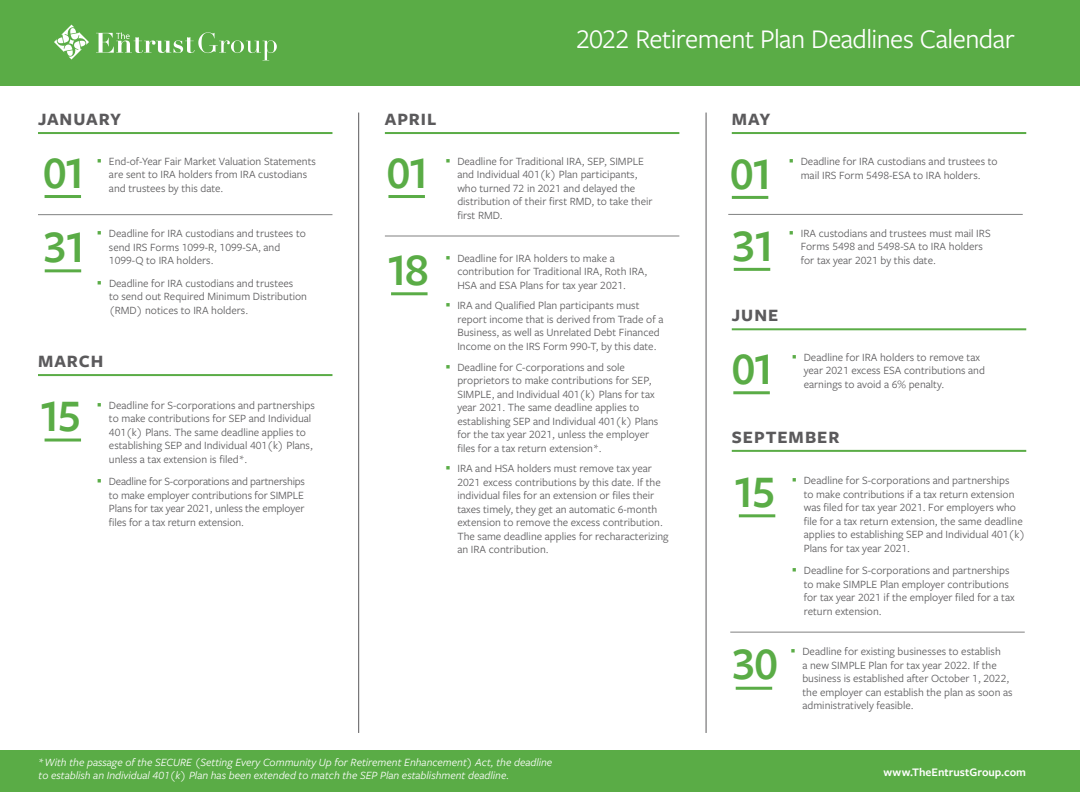
<style>
.page{position:relative;width:1080px;height:792px;background:#fff}
.page>*{position:absolute;margin:0;border:0;box-sizing:border-box;transform-origin:0 0}
.t1{font:600 47px/96.8px "Freight Sans Pro";letter-spacing:-.07em;color:#5aac46}
.t2{font:28px "Freight Sans Pro";letter-spacing:-.02em;color:#fff}
.t3{font:700 18px "Freight Sans Pro";letter-spacing:.055em;color:#5b5a5c}
.t4{font:600 12px "Freight Sans Pro";color:#fff}
.t5{font:11.5px/13.5px "Freight Sans Pro";color:#5b5a5c}
.t6{font:italic 11.5px/13.5px "Freight Sans Pro";color:#fff}
.s1{color:#5aac46}
.s2{font-style:normal}
</style>
<div class="page">
<hr style="left:45px;top:439px;width:36px;height:3px;background:#5aac46">
<hr style="left:38px;top:374px;width:294px;height:2px;background:#5aac46">
<div style="left:0;top:751px;width:1080px;height:41px;background:#5aac46"></div>
<hr style="left:45px;top:195px;width:36px;height:3px;background:#5aac46">
<hr style="left:388px;top:195px;width:37px;height:3px;background:#5aac46">
<hr style="left:391px;top:292px;width:37px;height:3px;background:#5aac46">
<hr style="left:734px;top:268px;width:36px;height:3px;background:#5aac46">
<hr style="left:358px;top:113px;width:1px;height:620px;background:#5b5a5c">
<hr style="left:706px;top:113px;width:1px;height:620px;background:#5b5a5c">
<hr style="left:38px;top:132px;width:294px;height:2px;background:#5aac46">
<hr style="left:385px;top:132px;width:294px;height:2px;background:#5aac46">
<hr style="left:732px;top:132px;width:294px;height:2px;background:#5aac46">
<hr style="left:733px;top:391px;width:37px;height:3px;background:#5aac46">
<hr style="left:732px;top:328px;width:294px;height:2px;background:#5aac46">
<hr style="left:739px;top:514px;width:36px;height:3px;background:#5aac46">
<hr style="left:732px;top:450px;width:294px;height:2px;background:#5aac46">
<hr style="left:385px;top:236px;width:294px;height:1px;background:#808181">
<div style="left:0;top:0;width:1080px;height:85px;background:#5aac46"></div>
<svg style="left:54px;top:25px;width:35px;height:35px"></svg>
<svg style="left:96px;top:32px;width:181px;height:28px"></svg>
<hr style="left:45px;top:269px;width:36px;height:3px;background:#5aac46">
<hr style="left:38px;top:214px;width:294px;height:1px;background:#808181">
<hr style="left:732px;top:196px;width:36px;height:3px;background:#5aac46">
<hr style="left:728px;top:214px;width:295px;height:1px;background:#808181">
<hr style="left:736px;top:687px;width:36px;height:3px;background:#5aac46">
<hr style="left:730px;top:632px;width:295px;height:1px;background:#808181">
<h2 class="t2" style="left:576px;top:20px;width:440px">2022 Retirement Plan Deadlines Calendar</h2>
<h3 class="t3" style="left:38px;top:107px;width:85px">JANUARY</h3>
<h3 class="t3" style="left:385px;top:107px;width:53px">APRIL</h3>
<h3 class="t3" style="left:732px;top:107px;width:40px">MAY</h3>
<p class="t5" style="left:457px;top:154px;width:197px;text-indent:-12px"><span class="s1">▪</span> Deadline for Traditional IRA, SEP, SIMPLE and Individual 401(k) Plan participants, who turned 72 in 2021 and delayed the distribution of their first RMD, to take their first RMD.</p>
<p class="t5" style="left:457px;top:251px;width:192px;text-indent:-12px"><span class="s1">▪</span> Deadline for IRA holders to make a contribution for Traditional IRA, Roth IRA,<br>HSA and ESA Plans for tax year 2021.</p>
<p class="t5" style="left:457px;top:298px;width:208px;text-indent:-12px"><span class="s1">▪</span> IRA and Qualified Plan participants must report income that is derived from Trade of a Business, as well as Unrelated Debt Financed Income on the IRS Form 990-T, by this date.</p>
<p class="t5" style="left:457px;top:360px;width:203px;text-indent:-12px"><span class="s1">▪</span> Deadline for C-corporations and sole proprietors to make contributions for SEP, SIMPLE, and Individual 401(k) Plans for tax year 2021. The same deadline applies to establishing SEP and Individual 401(k) Plans for the tax year 2021, unless the employer files for a tax return extension*.</p>
<p class="t5" style="left:457px;top:461px;width:213px;text-indent:-12px"><span class="s1">▪</span> IRA and HSA holders must remove tax year 2021 excess contributions by this date. If the individual files for an extension or files their taxes timely, they get an automatic 6-month extension to remove the excess contribution.<br>The same deadline applies for recharacterizing an IRA contribution.</p>
<p class="t5" style="left:109px;top:154px;width:209px;text-indent:-12px"><span class="s1">▪</span> End-of-Year Fair Market Valuation Statements are sent to IRA holders from IRA custodians and trustees by this date.</p>
<p class="t5" style="left:109px;top:226px;width:198px;text-indent:-12px"><span class="s1">▪</span> Deadline for IRA custodians and trustees to send IRS Forms 1099-R, 1099-SA, and<br>1099-Q to IRA holders.</p>
<p class="t5" style="left:109px;top:276px;width:200px;text-indent:-12px"><span class="s1">▪</span> Deadline for IRA custodians and trustees<br>to send out Required Minimum Distribution (RMD) notices to IRA holders.</p>
<p class="t5" style="left:789px;top:154px;width:210px"><span class="s1">▪</span> Deadline for IRA custodians and trustees to</p>
<h1 class="t1" style="left:43px;top:122px;width:45px">01</h1>
<h1 class="t1" style="left:386px;top:122px;width:47px">01<br>18</h1>
<h1 class="t1" style="left:730px;top:123px;width:45px">01</h1>
<p class="t5" style="left:801px;top:168px;width:181px">mail IRS Form 5498-ESA to IRA holders.</p>
<p class="t5" style="left:801px;top:226px;width:191px;text-indent:-12px"><span class="s1">▪</span> IRA custodians and trustees must mail IRS<br>Forms 5498 and 5498-SA to IRA holders for tax year 2021 by this date.</p>
<h1 class="t1" style="left:732px;top:195px;width:46px">31</h1>
<h1 class="t1" style="left:43px;top:196px;width:46px">31</h1>
<h3 class="t3" style="left:732px;top:303px;width:48px">JUNE</h3>
<p class="t5" style="left:804px;top:350px;width:183px;text-indent:-12px"><span class="s1">▪</span> Deadline for IRA holders to remove tax year 2021 excess ESA contributions and</p>
<h1 class="t1" style="left:732px;top:319px;width:45px">01</h1>
<h3 class="t3" style="left:38px;top:349px;width:67px">MARCH</h3>
<h1 class="t1" style="left:38px;top:365px;width:45px">15</h1>
<p class="t5" style="left:804px;top:377px;width:142px">earnings to avoid a 6% penalty.</p>
<p class="t5" style="left:109px;top:398px;width:207px;text-indent:-12px"><span class="s1">▪</span> Deadline for S-corporations and partnerships to make contributions for SEP and Individual 401(k) Plans. The same deadline applies to establishing SEP and Individual 401(k) Plans, unless a tax extension is filed*.</p>
<p class="t5" style="left:109px;top:474px;width:198px;text-align:justify;text-indent:-12px"><span class="s1">▪</span> Deadline for S-corporations and partnerships to make employer contributions for SIMPLE Plans for tax year 2021, unless the employer files for a tax return extension.</p>
<h3 class="t3" style="left:732px;top:425px;width:109px">SEPTEMBER</h3>
<h1 class="t1" style="left:732px;top:441px;width:45px">15</h1>
<p class="t5" style="left:804px;top:473px;width:223px;text-indent:-12px"><span class="s1">▪</span> Deadline for S-corporations and partnerships<br>to make contributions if a tax return extension was filed for tax year 2021. For employers who file for a tax return extension, the same deadline applies to establishing SEP and Individual 401(k)<br>Plans for tax year 2021.</p>
<p class="t5" style="left:804px;top:563px;width:212px;text-indent:-12px"><span class="s1">▪</span> Deadline for S-corporations and partnerships to make SIMPLE Plan employer contributions for tax year 2021 if the employer filed for a tax return extension.</p>
<p class="t6" style="left:39px;top:755px;width:515px"><span class="s2">*</span>With the passage of the SECURE (Setting Every Community Up for Retirement Enhancement) Act, the deadline to establish an Individual 401(k) Plan has been extended to match the SEP Plan establishment deadline.</p>
<h1 class="t1" style="left:732px;top:614px;width:48px">30</h1>
<p class="t5" style="left:802px;top:644px;width:212px;text-indent:-12px"><span class="s1">▪</span> Deadline for existing businesses to establish<br>a new SIMPLE Plan for tax year 2022. If the business is established after October 1, 2022, the employer can establish the plan as soon as administratively feasible.</p>
<p class="t4" style="left:884px;top:764px;width:144px">www.TheEntrustGroup.com</p>
</div>
